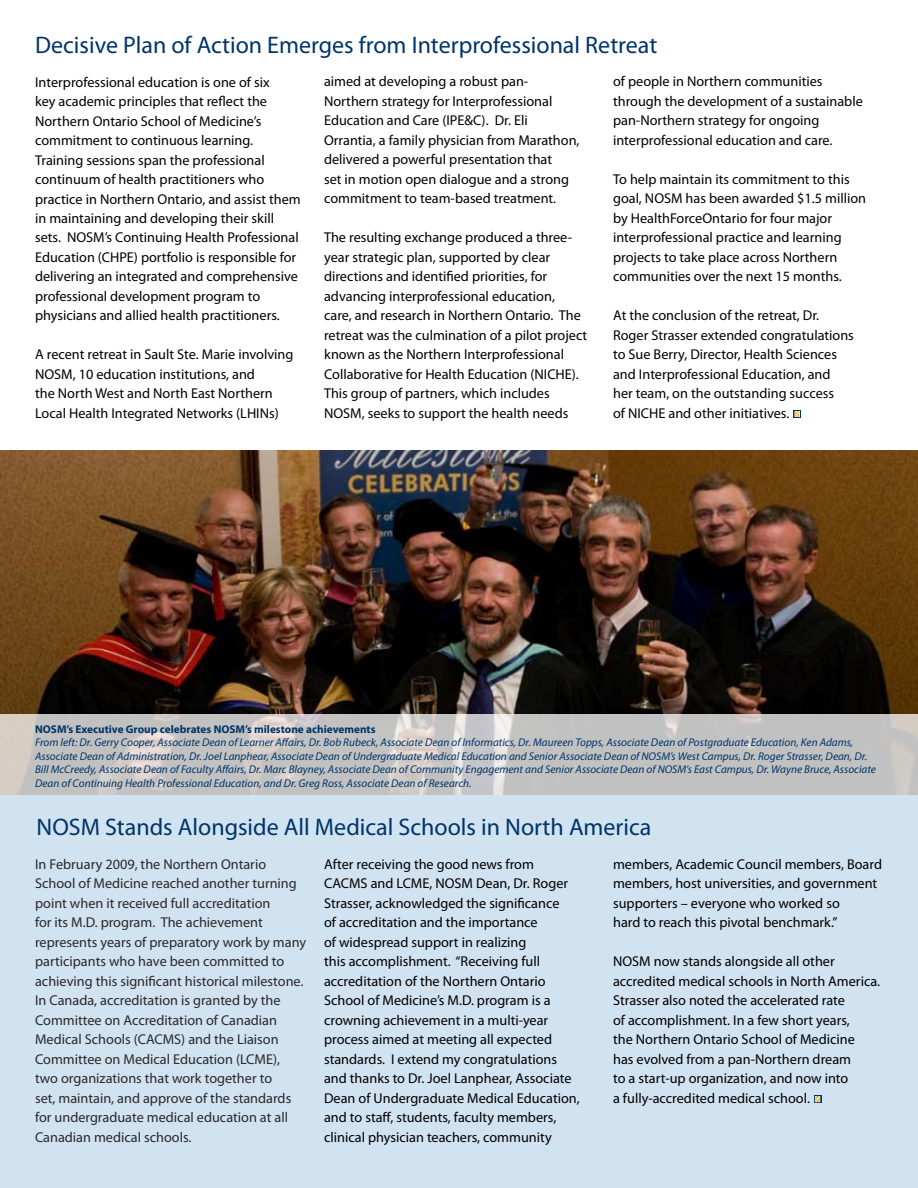
<style>
.page{position:relative;width:918px;height:1188px;background:#fff}
.page>*{position:absolute;margin:0;border:0;box-sizing:border-box;transform-origin:0 0}
.t1{font:24px "Myriad Pro";color:#003468}
.t2{font:14.25px/19.5px "Myriad Pro";color:#000}
.t3{font:14.25px/19.5px "Myriad Pro";color:#29292a}
.t4{font:italic 11.25px/13.5px "Myriad Pro";color:#003468}
.t5{font:700 11.25px "Myriad Pro";color:#003468}
.t6{font:900 7.5px "Myriad Pro";color:#fdc336}
.s1{font-weight:900;font-size:7.5px;color:#fdc336}
</style>
<div class="page">
<svg style="left:794px;top:411px;width:7px;height:7px"></svg>
<svg style="left:795px;top:411px;width:5px;height:6px"></svg>
<div style="left:0;top:719px;width:918px;height:469px;background:#d1e2f1"></div>
<img style="left:0;top:451px;width:918px;height:263px">
<svg style="left:814px;top:1096px;width:7px;height:7px"></svg>
<svg style="left:815px;top:1096px;width:5px;height:6px"></svg>
<svg style="left:0;top:714px;width:918px;height:81px;background:#c6c4c3"></svg>
<h1 class="t1" style="left:35px;top:30px;width:624px">Decisive Plan of Action Emerges from Interprofessional Retreat</h1>
<p class="t2" style="left:35px;top:72px;width:267px">Interprofessional education is one of six<br>key academic principles that reflect the Northern Ontario School of Medicine’s commitment to continuous learning.<br>Training sessions span the professional continuum of health practitioners who practice in Northern Ontario, and assist them in maintaining and developing their skill sets. NOSM’s Continuing Health Professional Education (CHPE) portfolio is responsible for delivering an integrated and comprehensive professional development program to physicians and allied health practitioners.</p>
<p class="t2" style="left:35px;top:345px;width:260px">A recent retreat in Sault Ste. Marie involving NOSM, 10 education institutions, and<br>the North West and North East Northern Local Health Integrated Networks (LHINs)</p>
<p class="t2" style="left:324px;top:72px;width:257px">aimed at developing a robust pan-Northern strategy for Interprofessional Education and Care (IPE&amp;C). Dr. Eli Orrantia, a family physician from Marathon, delivered a powerful presentation that<br>set in motion open dialogue and a strong commitment to team-based treatment.</p>
<p class="t2" style="left:324px;top:228px;width:265px">The resulting exchange produced a three&shy;year strategic plan, supported by clear directions and identified priorities, for advancing interprofessional education,<br>care, and research in Northern Ontario. The retreat was the culmination of a pilot project known as the Northern Interprofessional Collaborative for Health Education (NICHE).<br>This group of partners, which includes NOSM, seeks to support the health needs</p>
<p class="t2" style="left:613px;top:72px;width:251px">of people in Northern communities through the development of a sustainable pan-Northern strategy for ongoing interprofessional education and care.</p>
<p class="t2" style="left:613px;top:169px;width:255px">To help maintain its commitment to this goal, NOSM has been awarded $1.5 million by HealthForceOntario for four major interprofessional practice and learning projects to take place across Northern communities over the next 15 months.</p>
<p class="t2" style="left:613px;top:306px;width:242px">At the conclusion of the retreat, Dr.<br>Roger Strasser extended congratulations to Sue Berry, Director, Health Sciences and Interprofessional Education, and<br>her team, on the outstanding success<br>of NICHE and other initiatives.</p>
<p class="t6" style="left:795px;top:409px;width:7px">N</p>
<p class="t5" style="left:35px;top:722px;width:342px">NOSM’s Executive Group celebrates NOSM’s milestone achievements</p>
<p class="t4" style="left:35px;top:736px;width:842px">From left: Dr. Gerry Cooper, Associate Dean of Learner Affairs, Dr. Bob Rubeck, Associate Dean of Informatics, Dr. Maureen Topps, Associate Dean of Postgraduate Education, Ken Adams, Associate Dean of Administration, Dr. Joel Lanphear, Associate Dean of Undergraduate Medical Education and Senior Associate Dean of NOSM’s West Campus, Dr. Roger Strasser, Dean, Dr.<br>Bill McCreedy, Associate Dean of Faculty Affairs, Dr. Marc Blayney, Associate Dean of Community Engagement and Senior Associate Dean of NOSM’s East Campus, Dr. Wayne Bruce, Associate Dean of Continuing Health Professional Education, and Dr. Greg Ross, Associate Dean of Research.</p>
<h1 class="t1" style="left:37px;top:812px;width:616px">NOSM Stands Alongside All Medical Schools in North America</h1>
<p class="t3" style="left:35px;top:854px;width:273px">In February 2009, the Northern Ontario School of Medicine reached another turning point when it received full accreditation<br>for its M.D. program. The achievement represents years of preparatory work by many participants who have been committed to achieving this significant historical milestone.<br>In Canada, accreditation is granted by the Committee on Accreditation of Canadian Medical Schools (CACMS) and the Liaison Committee on Medical Education (LCME), two organizations that work together to<br>set, maintain, and approve of the standards for undergraduate medical education at all Canadian medical schools.</p>
<p class="t2" style="left:324px;top:854px;width:257px">After receiving the good news from CACMS and LCME, NOSM Dean, Dr. Roger Strasser, acknowledged the significance<br>of accreditation and the importance<br>of widespread support in realizing<br>this accomplishment. “Receiving full accreditation of the Northern Ontario School of Medicine’s M.D. program is a crowning achievement in a multi-year process aimed at meeting all expected standards. I extend my congratulations and thanks to Dr. Joel Lanphear, Associate Dean of Undergraduate Medical Education, and to staff, students, faculty members, clinical physician teachers, community</p>
<p class="t2" style="left:613px;top:854px;width:270px">members, Academic Council members, Board members, host universities, and government supporters – everyone who worked so<br>hard to reach this pivotal benchmark.”</p>
<p class="t2" style="left:613px;top:951px;width:269px">NOSM now stands alongside all other accredited medical schools in North America.<br>Strasser also noted the accelerated rate<br>of accomplishment. In a few short years,<br>the Northern Ontario School of Medicine<br>has evolved from a pan-Northern dream<br>to a start-up organization, and now into<br>a fully-accredited medical school. <span class="s1">N</span></p>
</div>
